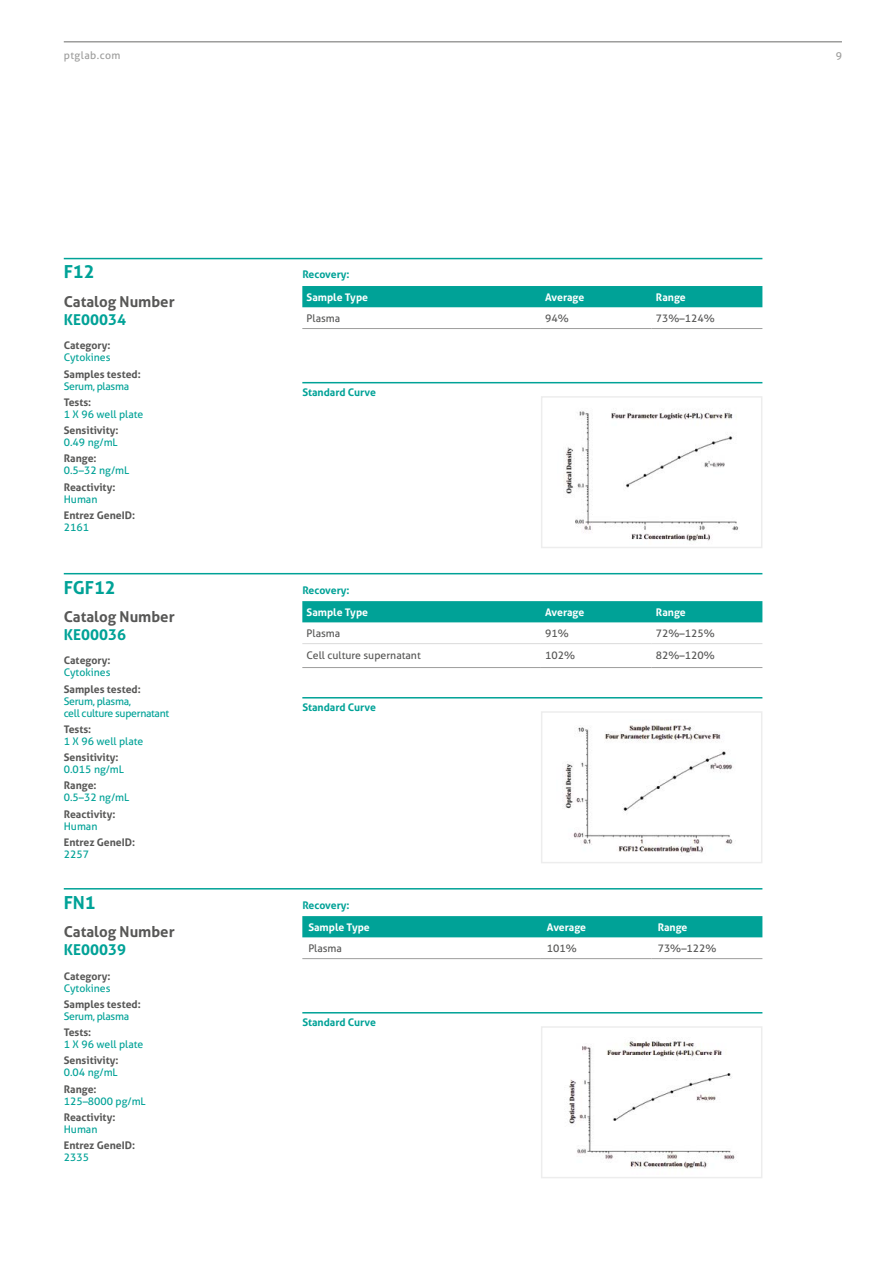
<style>
.page{position:relative;width:893px;height:1263px;background:#fff}
.page>*{position:absolute;margin:0;border:0;box-sizing:border-box;transform-origin:0 0}
.t1{font:700 18px "Aller";color:#00a297}
.t2{font:700 15px "Aller";color:#575756}
.t3{font:700 15px "Aller";color:#00a297}
.t4{font:700 10.5px "Aller";color:#575756}
.t5{font:10.5px "Aller";color:#00a297}
.t6{font:10.5px "Aller";color:#575756}
.t7{font:700 10.5px "Aller";color:#fff}
.t8{font:700 10.5px "Aller";color:#00a297}
.t9{font:10.5px/12px "Aller";letter-spacing:-.03em;color:#00a297}
.t10{font:10.5px "Aller";letter-spacing:.04em;color:#9d9d9c}
</style>
<div class="page">
<hr style="left:64px;top:41px;width:778px;height:2px;background:#9d9d9c">
<div style="left:302px;top:601px;width:460px;height:21px;background:#00a297"></div>
<hr style="left:302px;top:667px;width:239px;height:1px;background:#9d9d9c">
<hr style="left:541px;top:667px;width:111px;height:1px;background:#9d9d9c">
<hr style="left:652px;top:667px;width:110px;height:1px;background:#9d9d9c">
<hr style="left:302px;top:643px;width:239px;height:1px;background:#dadada">
<hr style="left:541px;top:643px;width:111px;height:1px;background:#dadada">
<hr style="left:652px;top:643px;width:110px;height:1px;background:#dadada">
<hr style="left:64px;top:573px;width:698px;height:1px;background:#00a297">
<img style="left:562px;top:725px;width:174px;height:128px">
<div style="left:541px;top:711px;width:221px;height:152px;border:2px solid #ededed"></div>
<hr style="left:302px;top:697px;width:460px;height:1px;background:#00a297">
<div style="left:302px;top:286px;width:460px;height:21px;background:#00a297"></div>
<hr style="left:302px;top:328px;width:239px;height:1px;background:#9d9d9c">
<hr style="left:541px;top:328px;width:111px;height:1px;background:#9d9d9c">
<hr style="left:652px;top:328px;width:110px;height:1px;background:#9d9d9c">
<hr style="left:64px;top:258px;width:698px;height:1px;background:#00a297">
<img style="left:563px;top:411px;width:176px;height:131px">
<div style="left:541px;top:396px;width:221px;height:152px;border:2px solid #ededed"></div>
<hr style="left:302px;top:382px;width:460px;height:1px;background:#00a297">
<div style="left:302px;top:916px;width:460px;height:21px;background:#00a297"></div>
<hr style="left:302px;top:958px;width:239px;height:1px;background:#9d9d9c">
<hr style="left:541px;top:958px;width:111px;height:1px;background:#9d9d9c">
<hr style="left:652px;top:958px;width:110px;height:1px;background:#9d9d9c">
<hr style="left:64px;top:888px;width:698px;height:1px;background:#00a297">
<img style="left:568px;top:1039px;width:167px;height:130px">
<div style="left:541px;top:1026px;width:221px;height:152px;border:2px solid #ededed"></div>
<hr style="left:302px;top:1012px;width:460px;height:1px;background:#00a297">
<p class="t10" style="left:64px;top:49px;width:58px">ptglab.com</p>
<p class="t10" style="left:836px;top:49px;width:8px">9</p>
<h1 class="t1" style="left:64px;top:261px;width:32px">F12</h1>
<p class="t8" style="left:302px;top:268px;width:49px">Recovery:</p>
<h2 class="t2" style="left:64px;top:292px;width:112px">Catalog Number</h2>
<h2 class="t3" style="left:64px;top:310px;width:64px">KE00034</h2>
<p class="t7" style="left:307px;top:290px;width:63px">Sample Type</p>
<p class="t7" style="left:545px;top:290px;width:41px">Average</p>
<p class="t7" style="left:656px;top:290px;width:31px">Range</p>
<p class="t6" style="left:307px;top:311px;width:35px">Plasma</p>
<p class="t6" style="left:545px;top:311px;width:25px">94%</p>
<p class="t6" style="left:656px;top:311px;width:60px">73%–124%</p>
<p class="t4" style="left:64px;top:339px;width:48px">Category:</p>
<p class="t5" style="left:64px;top:351px;width:48px">Cytokines</p>
<p class="t4" style="left:64px;top:367px;width:79px">Samples tested:</p>
<p class="t9" style="left:64px;top:380px;width:67px">Serum, plasma</p>
<p class="t4" style="left:64px;top:396px;width:29px">Tests:</p>
<p class="t5" style="left:64px;top:408px;width:81px">1 X 96 well plate</p>
<p class="t4" style="left:64px;top:424px;width:56px">Sensitivity:</p>
<p class="t5" style="left:64px;top:436px;width:56px">0.49 ng/mL</p>
<p class="t4" style="left:64px;top:452px;width:34px">Range:</p>
<p class="t5" style="left:64px;top:464px;width:67px">0.5–32 ng/mL</p>
<p class="t4" style="left:64px;top:480px;width:53px">Reactivity:</p>
<p class="t5" style="left:64px;top:492px;width:35px">Human</p>
<p class="t4" style="left:64px;top:509px;width:73px">Entrez GeneID:</p>
<p class="t5" style="left:64px;top:521px;width:27px">2161</p>
<p class="t8" style="left:302px;top:386px;width:75px">Standard Curve</p>
<h1 class="t1" style="left:64px;top:576px;width:53px">FGF12</h1>
<p class="t8" style="left:302px;top:583px;width:49px">Recovery:</p>
<h2 class="t2" style="left:64px;top:607px;width:112px">Catalog Number</h2>
<h2 class="t3" style="left:64px;top:625px;width:64px">KE00036</h2>
<p class="t7" style="left:307px;top:605px;width:63px">Sample Type</p>
<p class="t7" style="left:545px;top:605px;width:41px">Average</p>
<p class="t7" style="left:656px;top:605px;width:31px">Range</p>
<p class="t6" style="left:307px;top:627px;width:35px">Plasma</p>
<p class="t6" style="left:545px;top:627px;width:25px">91%</p>
<p class="t6" style="left:656px;top:627px;width:60px">72%–125%</p>
<p class="t6" style="left:307px;top:649px;width:116px">Cell culture supernatant</p>
<p class="t6" style="left:545px;top:649px;width:31px">102%</p>
<p class="t6" style="left:656px;top:649px;width:60px">82%–120%</p>
<p class="t4" style="left:64px;top:654px;width:48px">Category:</p>
<p class="t5" style="left:64px;top:666px;width:48px">Cytokines</p>
<p class="t4" style="left:64px;top:682px;width:79px">Samples tested:</p>
<p class="t9" style="left:64px;top:695px;width:107px">Serum, plasma,<br>cell culture supernatant</p>
<p class="t4" style="left:64px;top:723px;width:29px">Tests:</p>
<p class="t5" style="left:64px;top:735px;width:81px">1 X 96 well plate</p>
<p class="t4" style="left:64px;top:751px;width:56px">Sensitivity:</p>
<p class="t5" style="left:64px;top:763px;width:62px">0.015 ng/mL</p>
<p class="t4" style="left:64px;top:779px;width:34px">Range:</p>
<p class="t5" style="left:64px;top:791px;width:67px">0.5–32 ng/mL</p>
<p class="t4" style="left:64px;top:807px;width:53px">Reactivity:</p>
<p class="t5" style="left:64px;top:819px;width:35px">Human</p>
<p class="t4" style="left:64px;top:836px;width:73px">Entrez GeneID:</p>
<p class="t5" style="left:64px;top:848px;width:27px">2257</p>
<p class="t8" style="left:302px;top:701px;width:75px">Standard Curve</p>
<h1 class="t1" style="left:64px;top:891px;width:33px">FN1</h1>
<h2 class="t2" style="left:64px;top:922px;width:112px">Catalog Number</h2>
<h2 class="t3" style="left:64px;top:940px;width:64px">KE00039</h2>
<p class="t4" style="left:64px;top:969px;width:48px">Category:</p>
<p class="t5" style="left:64px;top:981px;width:48px">Cytokines</p>
<p class="t4" style="left:64px;top:997px;width:79px">Samples tested:</p>
<p class="t9" style="left:64px;top:1010px;width:67px">Serum, plasma</p>
<p class="t4" style="left:64px;top:1026px;width:29px">Tests:</p>
<p class="t5" style="left:64px;top:1038px;width:81px">1 X 96 well plate</p>
<p class="t4" style="left:64px;top:1054px;width:56px">Sensitivity:</p>
<p class="t5" style="left:64px;top:1066px;width:56px">0.04 ng/mL</p>
<p class="t4" style="left:64px;top:1082px;width:34px">Range:</p>
<p class="t5" style="left:64px;top:1094px;width:84px">125–8000 pg/mL</p>
<p class="t4" style="left:64px;top:1110px;width:53px">Reactivity:</p>
<p class="t5" style="left:64px;top:1123px;width:35px">Human</p>
<p class="t4" style="left:64px;top:1139px;width:73px">Entrez GeneID:</p>
<p class="t5" style="left:64px;top:1151px;width:27px">2335</p>
<p class="t8" style="left:302px;top:898px;width:49px">Recovery:</p>
<p class="t7" style="left:308px;top:920px;width:63px">Sample Type</p>
<p class="t7" style="left:547px;top:920px;width:41px">Average</p>
<p class="t7" style="left:658px;top:920px;width:31px">Range</p>
<p class="t6" style="left:308px;top:941px;width:35px">Plasma</p>
<p class="t6" style="left:547px;top:941px;width:31px">101%</p>
<p class="t6" style="left:658px;top:941px;width:60px">73%–122%</p>
<p class="t8" style="left:302px;top:1016px;width:75px">Standard Curve</p>
</div>
